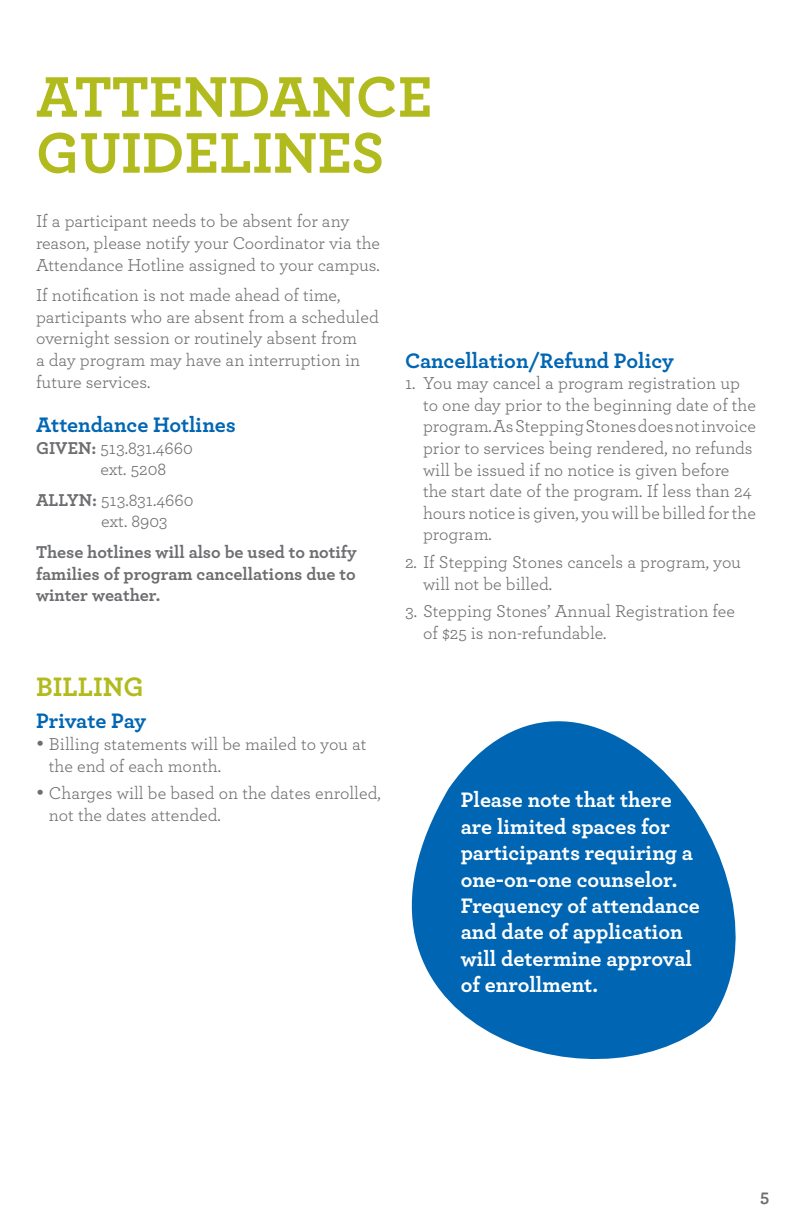
<style>
.page{position:relative;width:792px;height:1224px;background:#fff}
.page>*{position:absolute;margin:0;border:0;box-sizing:border-box;transform-origin:0 0}
.t1{font:700 60px/56px "Archer";color:#b2bb1e}
.t2{font:700 28px "Archer";color:#b2bb1e}
.t3{font:700 22px/26.4px "Archer";color:#fff}
.t4{font:700 22px "Archer";color:#0066b3}
.t5{font:18px/21.6px "Archer";color:#6d6e71}
.t6{font:700 18px/21.6px "Archer";color:#6d6e71;text-align:justify}
.s1{font-weight:700}
</style>
<div class="page">
<svg style="left:411px;top:721px;width:325px;height:339px;fill:#0066b3"></svg>
<h1 class="t1" style="left:36px;top:65px;width:398px">ATTENDANCE<br>GUIDELINES</h1>
<p class="t5" style="left:36px;top:210px;width:346px">If a participant needs to be absent for any reason, please notify your Coordinator via the<br>Attendance Hotline assigned to your campus.</p>
<p class="t5" style="left:36px;top:284px;width:344px">If notification is not made ahead of time, participants who are absent from a scheduled overnight session or routinely absent from<br>a day program may have an interruption in future services.</p>
<p class="t4" style="left:36px;top:407px;width:201px">Attendance Hotlines</p>
<p class="t5" style="left:100px;top:436px;width:94px;text-indent:-64px"><span class="s1">GIVEN:</span> 513.831.4660 ext. 5208</p>
<p class="t5" style="left:101px;top:488px;width:94px;text-indent:-65px"><span class="s1">ALLYN:</span> 513.831.4660 ext. 8903</p>
<p class="t6" style="left:36px;top:540px;width:322px">These hotlines will also be used to notify families of program cancellations due to winter weather.</p>
<h2 class="t2" style="left:36px;top:665px;width:109px">BILLING</h2>
<p class="t4" style="left:36px;top:704px;width:112px">Private Pay</p>
<p class="t5" style="left:49px;top:732px;width:319px;text-indent:-13px">• Billing statements will be mailed to you at the end of each month.</p>
<p class="t5" style="left:49px;top:782px;width:333px;text-indent:-13px">• Charges will be based on the dates enrolled, not the dates attended.</p>
<p class="t4" style="left:405px;top:343px;width:270px">Cancellation/Refund Policy</p>
<p class="t5" style="left:423px;top:371px;width:335px;text-indent:-18px">1. You may cancel a program registration up to one day prior to the beginning date of the program. As Stepping Stones does not invoice prior to services being rendered, no refunds will be issued if no notice is given before the start date of the program. If less than 24 hours notice is given, you will be billed for the program.</p>
<p class="t5" style="left:423px;top:550px;width:320px;text-indent:-18px">2. If Stepping Stones cancels a program, you will not be billed.</p>
<p class="t5" style="left:423px;top:599px;width:314px;text-indent:-18px">3. Stepping Stones’ Annual Registration fee of $25 is non-refundable.</p>
<p class="t3" style="left:461px;top:785px;width:241px">Please note that there are limited spaces for participants requiring a one-on-one counselor.<br>Frequency of attendance and date of application will determine approval of enrollment.</p>
<p class="t6" style="left:760px;top:1184px;width:11px">5</p>
</div>
